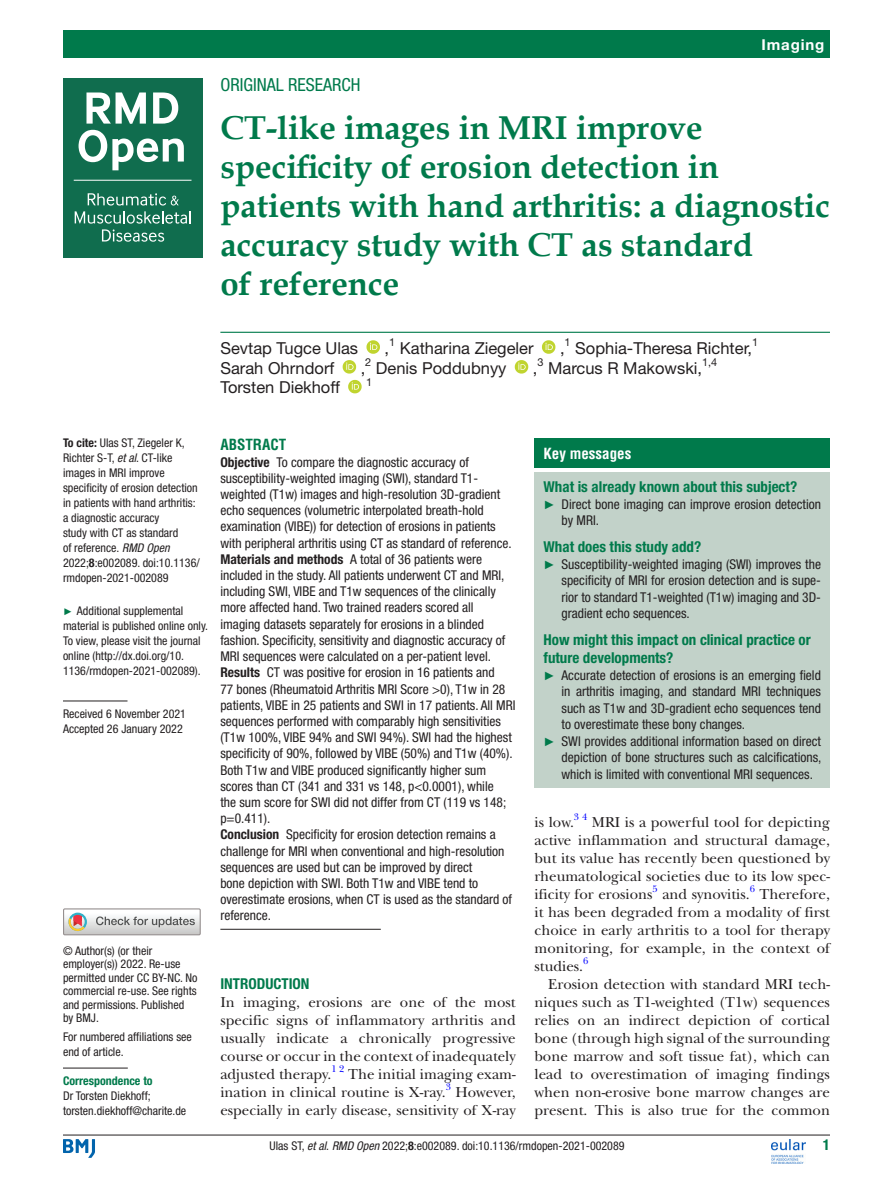
<style>
.page{position:relative;width:893px;height:1191px;background:#fff}
.page>*{position:absolute;margin:0;border:0;box-sizing:border-box;transform-origin:0 0}
.t1{font:700 33px/39px "Book Antiqua";color:#007a4b}
.t2{font:condensed 18px "Helvetica Neue LT Std";color:#007a4b}
.t3{font:16.5px "Helvetica Neue LT Std";color:#231f20}
.t4{font:15px/18px "New Baskerville";color:#231f20;text-align:justify}
.t5{font:700 condensed 15px/18px "Helvetica Neue LT Std";color:#007a4b}
.t6{font:700 condensed 15px "Helvetica";color:#fff}
.t7{font:700 condensed 15px "Helvetica";color:#007a4b}
.t8{font:700 15px "Helvetica Neue LT Std";letter-spacing:.055em;color:#fff}
.t9{font:condensed 13.5px/16.2px "Helvetica Neue LT Std";color:#231f20}
.t10{font:condensed 12px/15px "Helvetica Neue LT Std";color:#231f20}
.t11{font:700 condensed 12px "Helvetica Neue LT Std";color:#007a4b}
.t12{font:10.95px "Helvetica Neue LT Std";color:#231f20}
.t13{font:9.9px "New Baskerville";color:#00f}
.s1{font-weight:700}
.s2{font-style:italic}
.s3{font-family:"Arial";font-stretch:normal;font-size:9.75px;color:#007a4b}
.s4{font-family:"Arial";font-stretch:normal;font-size:12px;color:#007a4b}
</style>
<div class="page">
<hr style="left:63px;top:1134px;width:767px;height:1px;background:#231f20">
<img style="left:771px;top:1139px;width:35px;height:24px">
<svg style="left:63px;top:1139px;width:32px;height:18px"></svg>
<hr style="left:220px;top:332px;width:610px;height:1px;background:#007a4b">
<svg style="left:366px;top:340px;width:14px;height:14px"></svg>
<svg style="left:542px;top:340px;width:13px;height:14px"></svg>
<svg style="left:343px;top:360px;width:13px;height:13px"></svg>
<svg style="left:515px;top:360px;width:13px;height:13px"></svg>
<svg style="left:348px;top:380px;width:14px;height:13px"></svg>
<hr style="left:63px;top:700px;width:65px;height:1px;background:#231f20">
<hr style="left:63px;top:1067px;width:65px;height:1px;background:#231f20">
<div style="left:63px;top:908px;width:138px;height:27px;border:1px solid #969090"></div>
<svg style="left:64px;top:909px;width:136px;height:25px"></svg>
<div style="left:63px;top:78px;width:139px;height:179px;background:#106d4e"></div>
<svg style="left:86px;top:92px;width:60px;height:32px"></svg>
<svg style="left:153px;top:92px;width:25px;height:32px"></svg>
<svg style="left:79px;top:130px;width:105px;height:40px"></svg>
<hr style="left:74px;top:180px;width:117px;height:1px;background:#fff">
<svg style="left:88px;top:193px;width:91px;height:12px"></svg>
<svg style="left:75px;top:211px;width:116px;height:31px"></svg>
<div style="left:63px;top:31px;width:767px;height:27px;background:#007a4b"></div>
<hr style="left:220px;top:929px;width:161px;height:1px;background:#231f20">
<div style="left:535px;top:438px;width:295px;height:30px;background:#007a4b"></div>
<div style="left:535px;top:472px;width:295px;height:316px;background:#c2d2c9"></div>
<p class="t8" style="left:761px;top:35px;width:64px">Imaging</p>
<h2 class="t2" style="left:220px;top:74px;width:142px">ORIGINAL RESEARCH</h2>
<h1 class="t1" style="left:220px;top:108px;width:611px">CT-like images in MRI improve specificity of erosion detection in patients with hand arthritis: a diagnostic accuracy study with CT as standard<br>of reference</h1>
<p class="t3" style="left:220px;top:338px;width:139px">Sevtap Tugce Ulas</p>
<p class="t3" style="left:385px;top:338px;width:151px">,<sup>1</sup> Katharina Ziegeler</p>
<p class="t3" style="left:560px;top:338px;width:200px">,<sup>1</sup> Sophia-Theresa Richter,<sup>1</sup></p>
<p class="t3" style="left:220px;top:358px;width:115px">Sarah Ohrndorf</p>
<p class="t3" style="left:361px;top:358px;width:6px">,</p>
<p class="t12" style="left:365px;top:356px;width:8px">2</p>
<p class="t3" style="left:376px;top:358px;width:132px">Denis Poddubnyy</p>
<p class="t3" style="left:533px;top:358px;width:6px">,</p>
<p class="t12" style="left:537px;top:356px;width:8px">3</p>
<p class="t3" style="left:548px;top:358px;width:156px">Marcus R Makowski,</p>
<p class="t12" style="left:702px;top:356px;width:17px">1,4</p>
<p class="t3" style="left:220px;top:378px;width:121px">Torsten Diekhoff</p>
<p class="t12" style="left:366px;top:375px;width:8px">1</p>
<p class="t10" style="left:63px;top:435px;width:138px"><span class="s1">To cite:</span> Ulas ST, Ziegeler K,<br>Richter S-T, <span class="s2">et al</span>. CT-like images in MRI improve specificity of erosion detection in patients with hand arthritis: a diagnostic accuracy<br>study with CT as standard<br>of reference. <span class="s2">RMD Open<br></span>2022;<span class="s1">8</span>:e002089. doi:10.1136/ rmdopen-2021-002089</p>
<p class="t10" style="left:63px;top:603px;width:147px"><span class="s3">►</span> Additional supplemental material is published online only.<br>To view, please visit the journal online (http://dx.doi.org/10.<br>1136/rmdopen-2021-002089).</p>
<p class="t10" style="left:63px;top:706px;width:124px">Received 6 November 2021<br>Accepted 26 January 2022</p>
<p class="t10" style="left:63px;top:943px;width:136px;line-height:13.5px">© Author(s) (or their employer(s)) 2022. Re-use permitted under CC BY-NC. No commercial re-use. See rights and permissions. Published by BMJ.</p>
<p class="t10" style="left:63px;top:1029px;width:130px">For numbered affiliations see end of article.</p>
<p class="t11" style="left:63px;top:1073px;width:91px">Correspondence to</p>
<p class="t10" style="left:63px;top:1088px;width:125px">Dr Torsten Diekhoff; torsten.diekhoff@charite.de</p>
<p class="t7" style="left:220px;top:435px;width:67px">ABSTRACT</p>
<p class="t9" style="left:220px;top:453px;width:297px"><span class="s1">Objective</span> To compare the diagnostic accuracy of susceptibility-weighted imaging (SWI), standard T1- weighted (T1w) images and high-resolution 3D-gradient echo sequences (volumetric interpolated breath-hold examination (VIBE)) for detection of erosions in patients with peripheral arthritis using CT as standard of reference.<br><span class="s1">Materials and methods</span> A total of 36 patients were included in the study. All patients underwent CT and MRI, including SWI, VIBE and T1w sequences of the clinically more affected hand. Two trained readers scored all imaging datasets separately for erosions in a blinded fashion. Specificity, sensitivity and diagnostic accuracy of MRI sequences were calculated on a per-patient level.<br><span class="s1">Results</span> CT was positive for erosion in 16 patients and<br>77 bones (Rheumatoid Arthritis MRI Score &gt;0), T1w in 28 patients, VIBE in 25 patients and SWI in 17 patients. All MRI sequences performed with comparably high sensitivities (T1w 100%, VIBE 94% and SWI 94%). SWI had the highest specificity of 90%, followed by VIBE (50%) and T1w (40%).<br>Both T1w and VIBE produced significantly higher sum scores than CT (341 and 331 vs 148, p&lt;0.0001), while<br>the sum score for SWI did not differ from CT (119 vs 148; p=0.411).<br><span class="s1">Conclusion</span> Specificity for erosion detection remains a challenge for MRI when conventional and high-resolution sequences are used but can be improved by direct<br>bone depiction with SWI. Both T1w and VIBE tend to overestimate erosions, when CT is used as the standard of reference.</p>
<p class="t5" style="left:220px;top:974px;width:91px">INTRODUCTION</p>
<p class="t4" style="left:220px;top:993px;width:297px">In imaging, erosions are one of the most specific signs of inflammatory arthritis and usually indicate a chronically progressive course or occur in the context of inadequately adjusted therapy.</p>
<p class="t13" style="left:331px;top:1063px;width:14px">1 2</p>
<p class="t4" style="left:220px;top:1065px;width:297px;text-indent:128px">The initial imaging exam&shy;ination in clinical routine is X-ray.</p>
<p class="t13" style="left:446px;top:1081px;width:7px">3</p>
<p class="t4" style="left:220px;top:1083px;width:297px;text-align:right">However,<br>especially in early disease, sensitivity of X-ray</p>
<p class="t6" style="left:544px;top:444px;width:89px">Key messages</p>
<p class="t5" style="left:544px;top:478px;width:255px">What is already known about this subject?</p>
<p class="t9" style="left:562px;top:495px;width:261px;text-indent:-18px"><span class="s4">►</span> Direct bone imaging can improve erosion detection by MRI.</p>
<p class="t5" style="left:544px;top:538px;width:159px">What does this study add?</p>
<p class="t9" style="left:562px;top:555px;width:261px;text-align:justify;text-indent:-18px"><span class="s4">►</span> Susceptibility-weighted imaging (SWI) improves the specificity of MRI for erosion detection and is supe&shy;rior to standard T1-weighted (T1w) imaging and 3D&shy;gradient echo sequences.</p>
<p class="t5" style="left:544px;top:631px;width:269px">How might this impact on clinical practice or future developments?</p>
<p class="t9" style="left:544px;top:667px;width:279px"><span class="s4">►</span> Accurate detection of erosions is an emerging field</p>
<p class="t9" style="left:562px;top:683px;width:261px">in arthritis imaging, and standard MRI techniques</p>
<p class="t9" style="left:562px;top:700px;width:261px">such as T1w and 3D-gradient echo sequences tend</p>
<p class="t9" style="left:562px;top:716px;width:185px">to overestimate these bony changes.</p>
<p class="t9" style="left:544px;top:733px;width:279px"><span class="s4">►</span> SWI provides additional information based on direct</p>
<p class="t9" style="left:562px;top:749px;width:261px">depiction of bone structures such as calcifications,</p>
<p class="t9" style="left:562px;top:766px;width:253px">which is limited with conventional MRI sequences.</p>
<p class="t4" style="left:535px;top:813px;width:41px">is low.</p>
<p class="t13" style="left:574px;top:811px;width:15px">3 4</p>
<p class="t4" style="left:535px;top:813px;width:297px;text-indent:57px">MRI is a powerful tool for depicting active inflammation and structural damage, but its value has recently been questioned by rheumatological societies due to its low spec&shy;ificity for erosions</p>
<p class="t13" style="left:653px;top:883px;width:7px">5</p>
<p class="t4" style="left:662px;top:885px;width:89px">and synovitis.</p>
<p class="t13" style="left:750px;top:883px;width:7px">6</p>
<p class="t4" style="left:535px;top:885px;width:297px;text-indent:225px">Therefore, it has been degraded from a modality of first choice in early arthritis to a tool for therapy monitoring, for example, in the context of studies.</p>
<p class="t13" style="left:583px;top:955px;width:7px">6</p>
<p class="t4" style="left:535px;top:975px;width:297px;text-indent:14px">Erosion detection with standard MRI tech&shy;niques such as T1-weighted (T1w) sequences relies on an indirect depiction of cortical bone (through high signal of the surrounding bone marrow and soft tissue fat), which can lead to overestimation of imaging findings when non-erosive bone marrow changes are present. This is also true for the common</p>
<p class="t10" style="left:270px;top:1138px;width:356px">Ulas ST, <span class="s2">et al</span>. <span class="s2">RMD Open</span> 2022;<span class="s1">8</span>:e002089. doi:10.1136/rmdopen-2021-002089</p>
<p class="t5" style="left:823px;top:1135px;width:9px">1</p>
</div>
